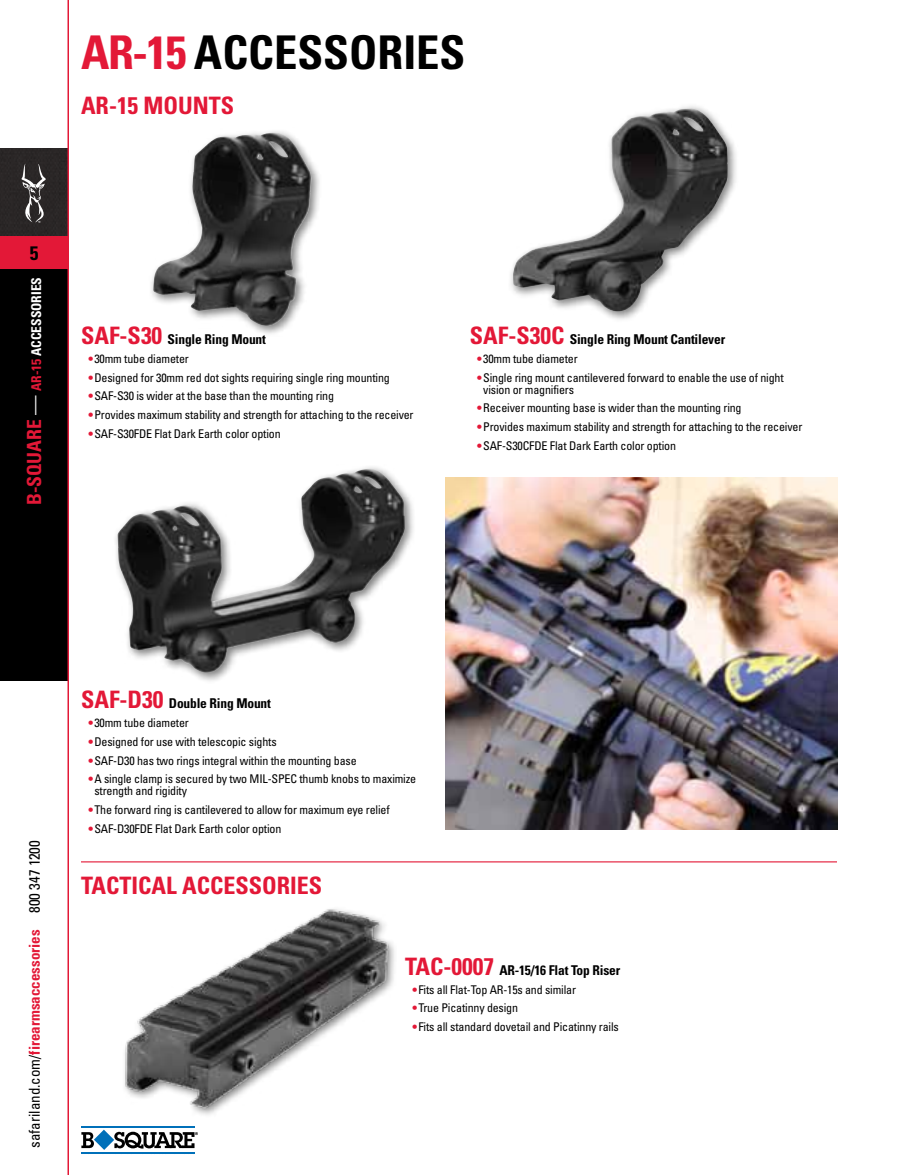
<style>
.page{position:relative;width:918px;height:1175px;background:#fff}
.page>*{position:absolute;margin:0;border:0;box-sizing:border-box;transform-origin:0 0}
.t1{font:700 condensed 46.5px "Univers";color:#000}
.t2{font:700 condensed 24px "Univers";color:#e31837}
.t3{font:700 condensed 19.5px "Univers";color:#000}
.t4{font:condensed 15px "Univers";color:#000}
.t5{font:700 condensed 13.5px "Univers";letter-spacing:-.015em;color:#000}
.t6{font:700 condensed 13.5px "Univers";color:#fff}
.t7{font:condensed 12px/12px "Univers";letter-spacing:-.015em;color:#000}
.s1{color:#e31837}
.s2{font-size:19.5px;color:#e31837}
.s3{font-weight:400;font-size:19.5px}
.s4{font-size:24px;color:#e31837}
.s5{font-family:"Helvetica Neue";color:#e31837}
.s6{font-weight:700;color:#e31837}
</style>
<div class="page">
<img style="left:446px;top:478px;width:391px;height:351px">
<div style="left:148px;top:127px;width:174px;height:210px;background:#000;opacity:.5"></div>
<img style="left:153px;top:133px;width:158px;height:193px">
<div style="left:508px;top:103px;width:231px;height:219px;background:#000;opacity:.5"></div>
<img style="left:513px;top:108px;width:215px;height:203px">
<img style="left:124px;top:909px;width:271px;height:206px">
<div style="left:112px;top:464px;width:304px;height:219px;background:#000;opacity:.5"></div>
<img style="left:118px;top:469px;width:288px;height:204px">
<hr style="left:81px;top:861px;width:756px;height:1px;background:#e31837">
<hr style="left:81px;top:1126px;width:114px;height:1px;background:#0070b9">
<hr style="left:81px;top:1152px;width:114px;height:1px;background:#0070b9">
<svg style="left:81px;top:1129px;width:117px;height:20px"></svg>
<div style="left:0;top:268px;width:68px;height:413px;background:#000"></div>
<div style="left:0;top:148px;width:68px;height:89px;background:#2a2626"></div>
<hr style="left:68px;top:0;width:1px;height:1174px;background:#e31837">
<div style="left:0;top:237px;width:68px;height:32px;background:#e31837"></div>
<svg style="left:21px;top:163px;width:25px;height:60px"></svg>
<h1 class="t1" style="left:81px;top:24px;width:139px"><span class="s1">AR-15</span> accessories</h1>
<h2 class="t2" style="left:81px;top:91px;width:79px">AR-15 mounts</h2>
<h3 class="t3" style="left:30px;top:241px;width:10px">5</h3>
<p class="t6" style="left:28px;top:505px;width:229px;rotate:-90deg"><span class="s2">B-Square</span> <span class="s3">—</span> <span class="s1">ar-15</span> accessories</p>
<p class="t5" style="left:81px;top:331px;width:186px"><span class="s4">SAF-S30</span> Single Ring Mount</p>
<p class="t7" style="left:88px;top:352px;width:103px"><span class="s5">•</span> 30mm tube diameter</p>
<p class="t7" style="left:88px;top:371px;width:304px"><span class="s5">•</span> Designed for 30mm red dot sights requiring single ring mounting</p>
<p class="t7" style="left:88px;top:390px;width:248px"><span class="s5">•</span> SAF-S30 is wider at the base than the mounting ring</p>
<p class="t7" style="left:88px;top:409px;width:327px"><span class="s5">•</span> Provides maximum stability and strength for attaching to the receiver</p>
<p class="t7" style="left:88px;top:427px;width:194px"><span class="s5">•</span> SAF-S30FDE Flat Dark Earth color option</p>
<p class="t5" style="left:470px;top:331px;width:257px"><span class="s4">SAF-S30C</span> Single Ring Mount Cantilever</p>
<p class="t7" style="left:477px;top:352px;width:103px"><span class="s5">•</span> 30mm tube diameter</p>
<p class="t7" style="left:483px;top:371px;width:302px;text-indent:-7px"><span class="s5">•</span> Single ring mount cantilevered forward to enable the use of night vision or magnifiers</p>
<p class="t7" style="left:477px;top:402px;width:267px"><span class="s5">•</span> Receiver mounting base is wider than the mounting ring</p>
<p class="t7" style="left:477px;top:421px;width:327px"><span class="s5">•</span> Provides maximum stability and strength for attaching to the receiver</p>
<p class="t7" style="left:477px;top:439px;width:201px"><span class="s5">•</span> SAF-S30CFDE Flat Dark Earth color option</p>
<p class="t4" style="left:25px;top:1148px;width:309px;rotate:-90deg">safariland.com/<span class="s6">firearmsaccessories</span> 800 347 1200</p>
<p class="t5" style="left:81px;top:695px;width:191px"><span class="s4">SAF-D30</span> Double Ring Mount</p>
<p class="t7" style="left:88px;top:716px;width:103px"><span class="s5">•</span> 30mm tube diameter</p>
<p class="t7" style="left:88px;top:735px;width:190px"><span class="s5">•</span> Designed for use with telescopic sights</p>
<p class="t7" style="left:88px;top:754px;width:270px"><span class="s5">•</span> SAF-D30 has two rings integral within the mounting base</p>
<p class="t7" style="left:94px;top:773px;width:323px;text-indent:-7px"><span class="s5">•</span> A single clamp is secured by two MIL-SPEC thumb knobs to maximize strength and rigidity</p>
<p class="t7" style="left:88px;top:803px;width:304px"><span class="s5">•</span> The forward ring is cantilevered to allow for maximum eye relief</p>
<p class="t7" style="left:88px;top:822px;width:195px"><span class="s5">•</span> SAF-D30FDE Flat Dark Earth color option</p>
<h2 class="t2" style="left:81px;top:870px;width:243px">TACTICAL ACCESSORIES</h2>
<p class="t5" style="left:405px;top:961px;width:217px"><span class="s4">TAC-0007</span> AR-15/16 Flat Top Riser</p>
<p class="t7" style="left:412px;top:983px;width:166px"><span class="s5">•</span> Fits all Flat-Top AR-15s and similar</p>
<p class="t7" style="left:412px;top:1002px;width:108px"><span class="s5">•</span> True Picatinny design</p>
<p class="t7" style="left:412px;top:1020px;width:209px"><span class="s5">•</span> Fits all standard dovetail and Picatinny rails</p>
</div>
